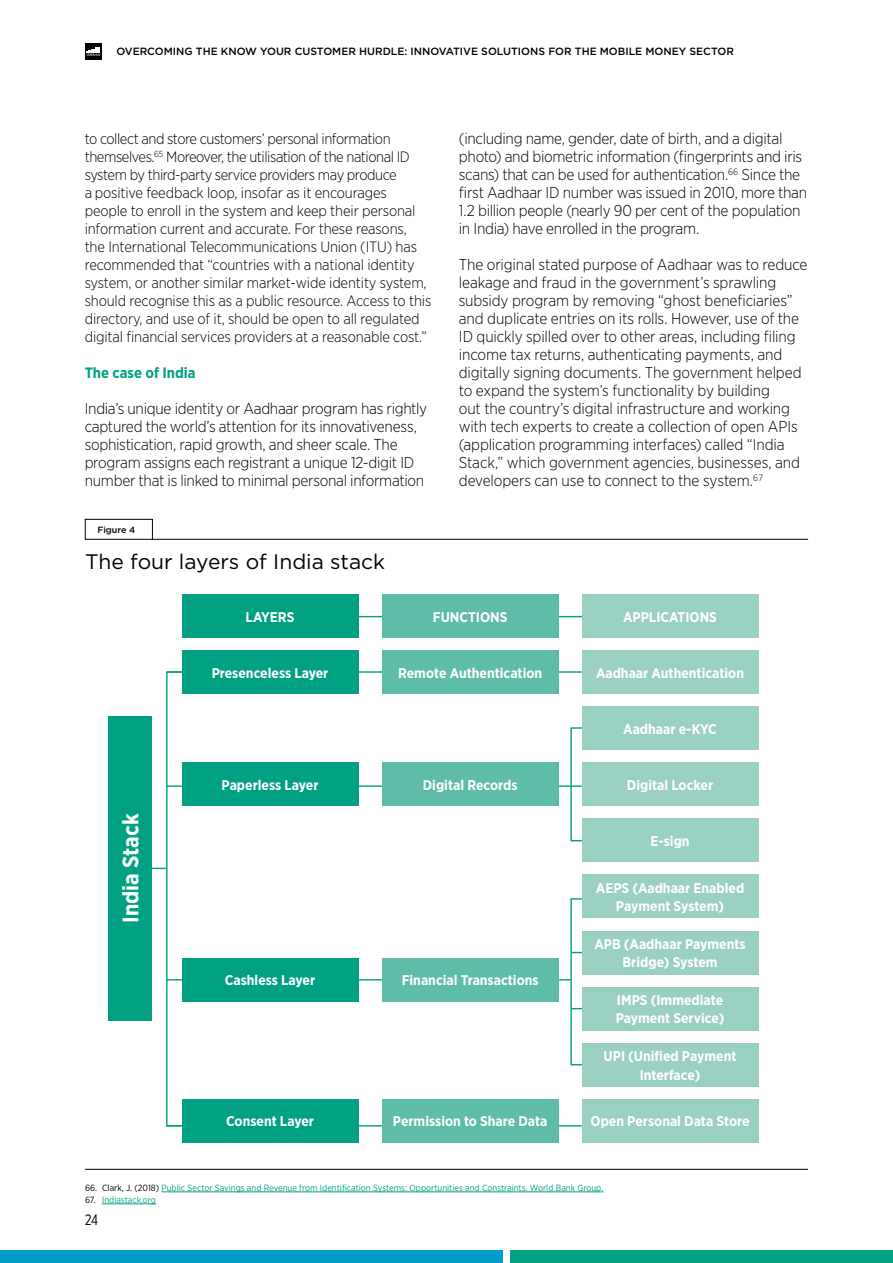
<style>
.page{position:relative;width:893px;height:1263px;background:#fff}
.page>*{position:absolute;margin:0;border:0;box-sizing:border-box;transform-origin:0 0}
.t1{font:700 22.5px "Gotham Narrow";color:#fff}
.t2{font:21px "Gotham";color:#000}
.t3{font:300 15.75px/18px "Gotham Narrow";letter-spacing:-.015em;color:#000}
.t4{font:300 15px/18px "Gotham Narrow";letter-spacing:-.01em;color:#000}
.t5{font:700 15px "Gotham Narrow";color:#00a183}
.t6{font:15px "Gotham X Narrow";color:#000}
.t7{font:700 14.1px/18.3px "Gotham Narrow";color:#fff;text-align:center}
.t8{font:500 10.5px "Gotham";color:#000}
.t9{font:9px "Gotham Narrow";color:#00a183}
.t10{font:500 9px "Gotham";color:#000}
.s1{color:#000}
</style>
<div class="page">
<div style="left:0;top:1250px;width:503px;height:13px;background:#009dcc"></div>
<div style="left:510px;top:1250px;width:383px;height:13px;background:#00a183"></div>
<div style="left:85px;top:43px;width:17px;height:17px;background:#000"></div>
<svg style="left:87px;top:47px;width:14px;height:9px"></svg>
<hr style="left:85px;top:1169px;width:723px;height:1px;background:#000">
<hr style="left:162px;top:1191px;width:441px;height:1px;background:#00a183">
<hr style="left:102px;top:1203px;width:54px;height:1px;background:#00a183">
<svg style="left:84px;top:518px;width:725px;height:22px"></svg>
<hr style="left:167px;top:1125px;width:415px;height:1px;background:#00a183">
<div style="left:182px;top:1099px;width:176px;height:44px;background:#00a183"></div>
<div style="left:108px;top:716px;width:44px;height:305px;background:#00a183"></div>
<div style="left:166px;top:671px;width:21px;height:455px;border:1px solid #00a183"></div>
<hr style="left:167px;top:785px;width:415px;height:2px;background:#00a183">
<hr style="left:167px;top:671px;width:415px;height:2px;background:#00a183">
<hr style="left:199px;top:616px;width:415px;height:1px;background:#00a183">
<hr style="left:167px;top:979px;width:403px;height:1px;background:#00a183">
<div style="left:182px;top:762px;width:176px;height:44px;background:#00a183"></div>
<div style="left:182px;top:594px;width:176px;height:44px;background:#00a183"></div>
<div style="left:182px;top:650px;width:176px;height:44px;background:#00a183"></div>
<div style="left:182px;top:958px;width:176px;height:44px;background:#00a183"></div>
<svg style="left:570px;top:727px;width:12px;height:115px"></svg>
<svg style="left:570px;top:898px;width:23px;height:168px"></svg>
<div style="left:382px;top:1099px;width:176px;height:44px;background:#5ebca8"></div>
<div style="left:382px;top:762px;width:176px;height:44px;background:#5ebca8"></div>
<div style="left:382px;top:594px;width:176px;height:44px;background:#5ebca8"></div>
<div style="left:382px;top:650px;width:176px;height:44px;background:#5ebca8"></div>
<div style="left:382px;top:958px;width:176px;height:44px;background:#5ebca8"></div>
<div style="left:582px;top:650px;width:176px;height:44px;background:#99d0c2"></div>
<div style="left:582px;top:706px;width:176px;height:44px;background:#99d0c2"></div>
<div style="left:582px;top:818px;width:176px;height:44px;background:#99d0c2"></div>
<div style="left:582px;top:874px;width:176px;height:44px;background:#99d0c2"></div>
<div style="left:582px;top:931px;width:176px;height:43px;background:#99d0c2"></div>
<div style="left:582px;top:987px;width:176px;height:43px;background:#99d0c2"></div>
<div style="left:582px;top:1043px;width:176px;height:43px;background:#99d0c2"></div>
<div style="left:582px;top:1099px;width:176px;height:44px;background:#99d0c2"></div>
<div style="left:582px;top:762px;width:176px;height:44px;background:#99d0c2"></div>
<div style="left:582px;top:594px;width:176px;height:44px;background:#99d0c2"></div>
<svg style="left:152px;top:868px;width:15px;height:1px"></svg>
<p class="t8" style="left:116px;top:45px;width:619px">OVERCOMING THE KNOW YOUR CUSTOMER HURDLE: INNOVATIVE SOLUTIONS FOR THE MOBILE MONEY SECTOR</p>
<p class="t4" style="left:85px;top:129px;width:348px">to collect and store customers’ personal information themselves.<sup>65</sup> Moreover, the utilisation of the national ID system by third-party service providers may produce<br>a positive feedback loop, insofar as it encourages people to enroll in the system and keep their personal information current and accurate. For these reasons,<br>the International Telecommunications Union (ITU) has recommended that “countries with a national identity system, or another similar market-wide identity system, should recognise this as a public resource. Access to this directory, and use of it, should be open to all regulated digital financial services providers at a reasonable cost.”</p>
<p class="t5" style="left:85px;top:363px;width:113px">The case of India</p>
<p class="t3" style="left:85px;top:399px;width:344px">India’s unique identity or Aadhaar program has rightly captured the world’s attention for its innovativeness, sophistication, rapid growth, and sheer scale. The program assigns each registrant a unique 12-digit ID number that is linked to minimal personal information</p>
<p class="t10" style="left:97px;top:524px;width:39px">Figure 4</p>
<h2 class="t2" style="left:85px;top:549px;width:301px">The four layers of India stack</h2>
<p class="t3" style="left:459px;top:129px;width:350px">(including name, gender, date of birth, and a digital photo) and biometric information (fingerprints and iris scans) that can be used for authentication.<sup>66</sup> Since the first Aadhaar ID number was issued in 2010, more than 1.2 billion people (nearly 90 per cent of the population in India) have enrolled in the program.</p>
<p class="t3" style="left:459px;top:255px;width:350px">The original stated purpose of Aadhaar was to reduce leakage and fraud in the government’s sprawling subsidy program by removing “ghost beneficiaries” and duplicate entries on its rolls. However, use of the ID quickly spilled over to other areas, including filing income tax returns, authenticating payments, and digitally signing documents. The government helped to expand the system’s functionality by building<br>out the country’s digital infrastructure and working with tech experts to create a collection of open APIs (application programming interfaces) called “India Stack,” which government agencies, businesses, and developers can use to connect to the system.<sup>67</sup></p>
<h1 class="t1" style="left:116px;top:923px;width:111px;rotate:-90deg">India Stack</h1>
<p class="t7" style="left:246px;top:607px;width:50px">LAYERS</p>
<p class="t7" style="left:433px;top:607px;width:76px">FUNCTIONS</p>
<p class="t7" style="left:623px;top:607px;width:95px">APPLICATIONS</p>
<p class="t7" style="left:212px;top:663px;width:118px">Presenceless Layer</p>
<p class="t7" style="left:398px;top:663px;width:146px">Remote Authentication</p>
<p class="t7" style="left:596px;top:663px;width:150px">Aadhaar Authentication</p>
<p class="t7" style="left:623px;top:719px;width:95px">Aadhaar e-KYC</p>
<p class="t7" style="left:222px;top:776px;width:98px">Paperless Layer</p>
<p class="t7" style="left:423px;top:776px;width:96px">Digital Records</p>
<p class="t7" style="left:627px;top:776px;width:88px">Digital Locker</p>
<p class="t7" style="left:225px;top:971px;width:92px">Cashless Layer</p>
<p class="t7" style="left:226px;top:1112px;width:89px">Consent Layer</p>
<p class="t7" style="left:402px;top:971px;width:138px">Financial Transactions</p>
<p class="t7" style="left:393px;top:1112px;width:156px">Permission to Share Data</p>
<p class="t7" style="left:650px;top:832px;width:41px">E-sign</p>
<p class="t7" style="left:596px;top:879px;width:150px">AEPS (Aadhaar Enabled<br>Payment System)</p>
<p class="t7" style="left:594px;top:935px;width:153px">APB (Aadhaar Payments<br>Bridge) System</p>
<p class="t7" style="left:616px;top:991px;width:110px;text-align:left">IMPS (Immediate<br>Payment Service)</p>
<p class="t7" style="left:604px;top:1047px;width:134px">UPI (Unified Payment<br>Interface)</p>
<p class="t7" style="left:591px;top:1112px;width:160px">Open Personal Data Store</p>
<p class="t9" style="left:85px;top:1182px;width:520px"><span class="s1">66. Clark, J. (2018)</span> Public Sector Savings and Revenue from Identification Systems: Opportunities and Constraints. World Bank Group.</p>
<p class="t9" style="left:85px;top:1194px;width:73px"><span class="s1">67.</span> Indiastack.org</p>
<p class="t6" style="left:85px;top:1211px;width:15px">24</p>
</div>
